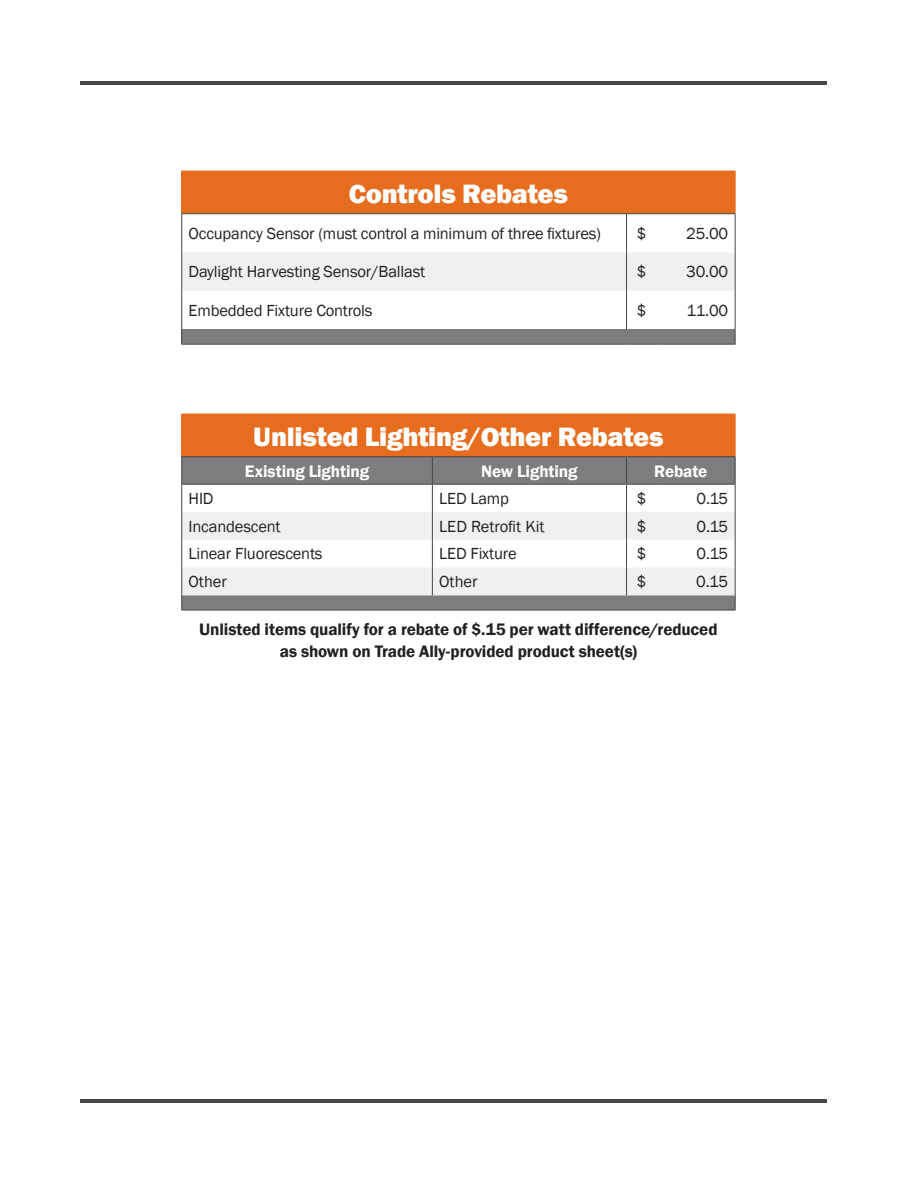
<style>
.page{position:relative;width:918px;height:1188px;background:#fff}
.page>*{position:absolute;margin:0;border:0;box-sizing:border-box;transform-origin:0 0}
.t1{font:800 27.3px "Franklin Gothic";letter-spacing:-.01em;color:#fff}
.t2{font:600 17.1px/22.5px "Franklin Gothic";letter-spacing:-.01em;color:#231f20;text-align:center}
.t3{font:600 17.1px "Franklin Gothic";letter-spacing:-.005em;color:#fff}
.t4{font:16.5px "Franklin Gothic";letter-spacing:-.01em;color:#231f20}
</style>
<div class="page">
<div style="left:182px;top:171px;width:553px;height:43px;background:#e66c1e"></div>
<svg style="left:182px;top:214px;width:553px;height:115px"></svg>
<div style="left:182px;top:252px;width:553px;height:39px;background:#eff0f0"></div>
<div style="left:182px;top:329px;width:553px;height:15px;background:#7e7d7e"></div>
<hr style="left:181px;top:171px;width:1px;height:42px;background:#e66c1e">
<hr style="left:735px;top:171px;width:1px;height:42px;background:#e66c1e">
<hr style="left:181px;top:213px;width:446px;height:1px;background:#44484a">
<hr style="left:181px;top:214px;width:1px;height:38px;background:#44484a">
<hr style="left:627px;top:213px;width:30px;height:1px;background:#44484a">
<hr style="left:626px;top:214px;width:1px;height:38px;background:#44484a">
<hr style="left:657px;top:213px;width:79px;height:1px;background:#44484a">
<hr style="left:735px;top:214px;width:1px;height:38px;background:#44484a">
<hr style="left:181px;top:252px;width:1px;height:39px;background:#44484a">
<hr style="left:626px;top:252px;width:1px;height:39px;background:#44484a">
<hr style="left:735px;top:252px;width:1px;height:39px;background:#44484a">
<hr style="left:181px;top:291px;width:1px;height:38px;background:#44484a">
<hr style="left:626px;top:291px;width:1px;height:38px;background:#44484a">
<hr style="left:735px;top:291px;width:1px;height:38px;background:#44484a">
<svg style="left:181px;top:329px;width:1px;height:15px"></svg>
<svg style="left:735px;top:329px;width:1px;height:15px"></svg>
<hr style="left:181px;top:344px;width:446px;height:1px;background:#44484a">
<hr style="left:627px;top:344px;width:30px;height:1px;background:#44484a">
<hr style="left:657px;top:344px;width:79px;height:1px;background:#44484a">
<hr style="left:80px;top:81px;width:746px;height:3px;background:#44484a">
<hr style="left:80px;top:1099px;width:746px;height:4px;background:#44484a">
<div style="left:182px;top:414px;width:553px;height:43px;background:#e66c1e"></div>
<svg style="left:182px;top:457px;width:553px;height:27px;fill:#7e7d7e"></svg>
<svg style="left:182px;top:485px;width:553px;height:125px"></svg>
<svg style="left:182px;top:512px;width:553px;height:83px;fill:#eff0f0"></svg>
<hr style="left:181px;top:414px;width:1px;height:42px;background:#e66c1e">
<hr style="left:735px;top:414px;width:1px;height:42px;background:#e66c1e">
<hr style="left:181px;top:456px;width:251px;height:1px;background:#44484a">
<hr style="left:432px;top:456px;width:195px;height:1px;background:#44484a">
<hr style="left:627px;top:456px;width:30px;height:1px;background:#44484a">
<hr style="left:657px;top:456px;width:79px;height:1px;background:#44484a">
<hr style="left:181px;top:484px;width:251px;height:1px;background:#44484a">
<hr style="left:432px;top:484px;width:195px;height:1px;background:#44484a">
<hr style="left:627px;top:484px;width:30px;height:1px;background:#44484a">
<hr style="left:657px;top:484px;width:79px;height:1px;background:#44484a">
<svg style="left:432px;top:457px;width:1px;height:138px"></svg>
<svg style="left:626px;top:457px;width:1px;height:138px"></svg>
<svg style="left:181px;top:457px;width:1px;height:153px"></svg>
<svg style="left:735px;top:457px;width:1px;height:153px"></svg>
<hr style="left:181px;top:610px;width:251px;height:1px;background:#44484a">
<hr style="left:432px;top:610px;width:195px;height:1px;background:#44484a">
<hr style="left:627px;top:610px;width:30px;height:1px;background:#44484a">
<hr style="left:657px;top:610px;width:79px;height:1px;background:#44484a">
<h1 class="t1" style="left:349px;top:176px;width:220px">Controls Rebates</h1>
<p class="t4" style="left:189px;top:223px;width:414px">Occupancy Sensor (must control a minimum of three fixtures)</p>
<p class="t4" style="left:637px;top:223px;width:11px">$</p>
<p class="t4" style="left:686px;top:223px;width:44px">25.00</p>
<p class="t4" style="left:189px;top:262px;width:238px">Daylight Harvesting Sensor/Ballast</p>
<p class="t4" style="left:637px;top:262px;width:11px">$</p>
<p class="t4" style="left:686px;top:262px;width:44px">30.00</p>
<p class="t4" style="left:189px;top:300px;width:185px">Embedded Fixture Controls</p>
<p class="t4" style="left:637px;top:300px;width:11px">$</p>
<p class="t4" style="left:687px;top:300px;width:43px">11.00</p>
<h1 class="t1" style="left:253px;top:419px;width:412px">Unlisted Lighting/Other Rebates</h1>
<p class="t3" style="left:245px;top:461px;width:126px">Existing Lighting</p>
<p class="t3" style="left:481px;top:461px;width:98px">New Lighting</p>
<p class="t3" style="left:654px;top:461px;width:55px">Rebate</p>
<p class="t4" style="left:189px;top:488px;width:27px">HID</p>
<p class="t4" style="left:439px;top:488px;width:71px">LED Lamp</p>
<p class="t4" style="left:637px;top:488px;width:11px">$</p>
<p class="t4" style="left:697px;top:488px;width:33px">0.15</p>
<p class="t4" style="left:189px;top:516px;width:94px">Incandescent</p>
<p class="t4" style="left:439px;top:516px;width:107px">LED Retrofit Kit</p>
<p class="t4" style="left:637px;top:516px;width:11px">$</p>
<p class="t4" style="left:697px;top:516px;width:33px">0.15</p>
<p class="t4" style="left:189px;top:544px;width:136px">Linear Fluorescents</p>
<p class="t4" style="left:439px;top:544px;width:79px">LED Fixture</p>
<p class="t4" style="left:637px;top:544px;width:11px">$</p>
<p class="t4" style="left:697px;top:544px;width:33px">0.15</p>
<p class="t4" style="left:189px;top:571px;width:40px">Other</p>
<p class="t4" style="left:439px;top:571px;width:40px">Other</p>
<p class="t4" style="left:637px;top:571px;width:11px">$</p>
<p class="t4" style="left:696px;top:571px;width:34px">0.15</p>
<p class="t2" style="left:199px;top:618px;width:520px">Unlisted items qualify for a rebate of $.15 per watt difference/reduced as shown on Trade Ally-provided product sheet(s)</p>
</div>
